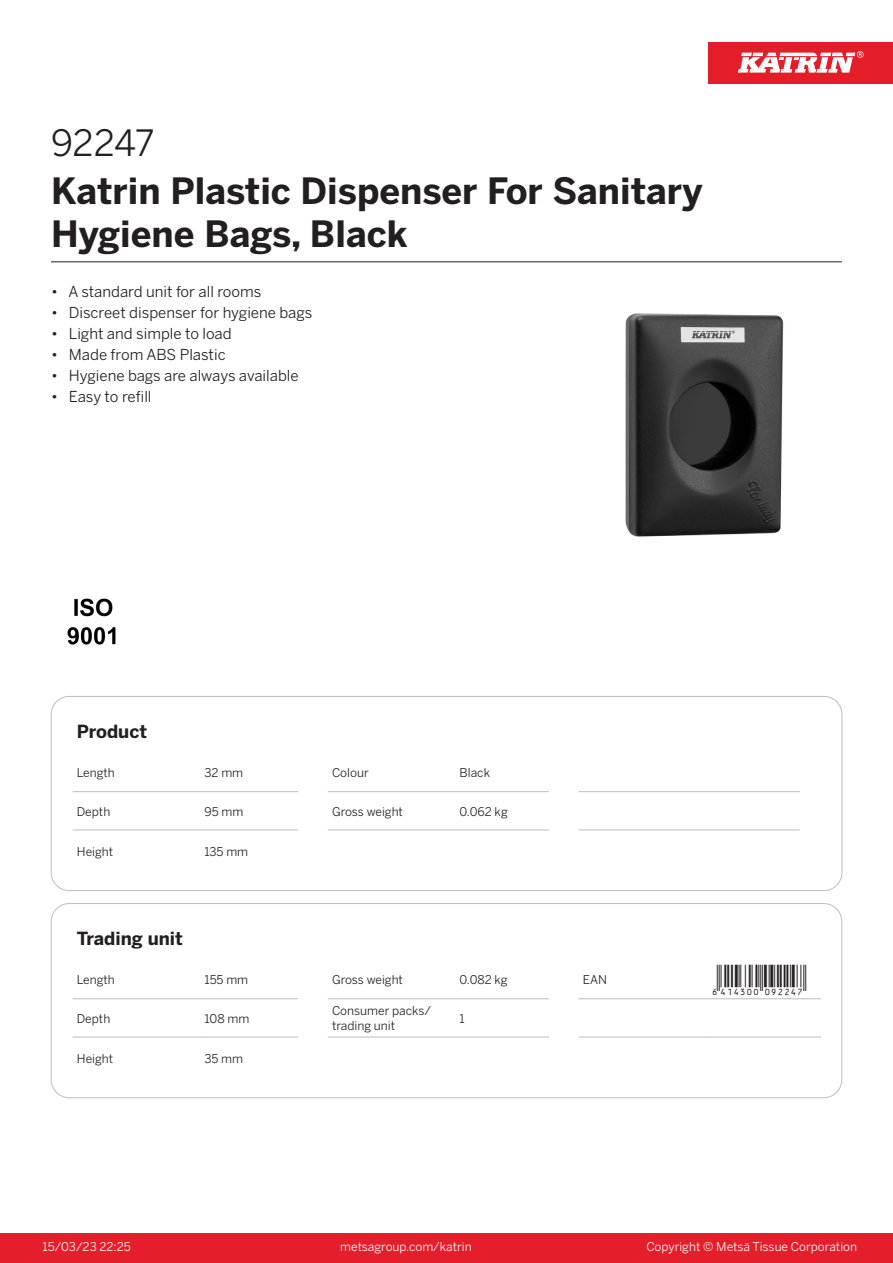
<style>
.page{position:relative;width:893px;height:1263px;background:#fff}
.page>*{position:absolute;margin:0;border:0;box-sizing:border-box;transform-origin:0 0}
.Product_Name{font:700 36px/43.2px "Benton Sans";color:#231f20}
.External_material_co{font:36px "Benton Sans";letter-spacing:-.015em;color:#231f20}
.T_EAN{font:30px "Viisas EAN Matala";color:#231f20}
.T_TableHeader{font:700 18px "Benton Sans";color:#231f20}
.MarketingBullets{font:15px "Benton Sans";color:#231f20}
.T_TableBody{font:12px/14.4px "Benton Sans";color:#231f20}
.t1{font:12px "Benton Sans";color:#fff}
</style>
<div class="page">
<div style="left:0;top:1233px;width:893px;height:30px;background:#e41e2b"></div>
<div style="left:708px;top:43px;width:185px;height:41px;background:#e31e28"></div>
<svg style="left:738px;top:51px;width:126px;height:22px"></svg>
<hr style="left:73px;top:791px;width:127px;height:1px;background:#bcbdc0">
<hr style="left:200px;top:791px;width:98px;height:1px;background:#bcbdc0">
<hr style="left:328px;top:791px;width:127px;height:1px;background:#bcbdc0">
<hr style="left:455px;top:791px;width:94px;height:1px;background:#bcbdc0">
<hr style="left:579px;top:791px;width:127px;height:1px;background:#bcbdc0">
<hr style="left:706px;top:791px;width:94px;height:1px;background:#bcbdc0">
<hr style="left:73px;top:830px;width:127px;height:1px;background:#bcbdc0">
<hr style="left:200px;top:830px;width:98px;height:1px;background:#bcbdc0">
<hr style="left:328px;top:830px;width:127px;height:1px;background:#bcbdc0">
<hr style="left:455px;top:830px;width:94px;height:1px;background:#bcbdc0">
<hr style="left:579px;top:830px;width:127px;height:1px;background:#bcbdc0">
<hr style="left:706px;top:830px;width:94px;height:1px;background:#bcbdc0">
<div style="left:51px;top:696px;width:791px;height:195px;border:1px solid #bcbdc0;border-radius:18px"></div>
<hr style="left:73px;top:998px;width:127px;height:1px;background:#bcbdc0">
<hr style="left:200px;top:998px;width:98px;height:1px;background:#bcbdc0">
<hr style="left:328px;top:998px;width:127px;height:1px;background:#bcbdc0">
<hr style="left:455px;top:998px;width:94px;height:1px;background:#bcbdc0">
<hr style="left:579px;top:998px;width:127px;height:1px;background:#bcbdc0">
<hr style="left:706px;top:998px;width:115px;height:1px;background:#bcbdc0">
<hr style="left:73px;top:1037px;width:127px;height:1px;background:#bcbdc0">
<hr style="left:200px;top:1037px;width:98px;height:1px;background:#bcbdc0">
<hr style="left:328px;top:1037px;width:127px;height:1px;background:#bcbdc0">
<hr style="left:455px;top:1037px;width:94px;height:1px;background:#bcbdc0">
<hr style="left:579px;top:1037px;width:127px;height:1px;background:#bcbdc0">
<hr style="left:706px;top:1037px;width:115px;height:1px;background:#bcbdc0">
<div style="left:51px;top:903px;width:791px;height:195px;border:1px solid #bcbdc0;border-radius:18px"></div>
<img style="left:625px;top:313px;width:159px;height:224px">
<img style="left:67px;top:598px;width:49px;height:47px">
<hr style="left:51px;top:261px;width:791px;height:1px;background:#231f20">
<p class="External_material_co" style="left:51px;top:121px;width:105px">92247</p>
<p class="Product_Name" style="left:51px;top:170px;width:653px">Katrin Plastic Dispenser For Sanitary<br>Hygiene Bags, Black</p>
<p class="MarketingBullets" style="left:51px;top:282px;width:212px">• A standard unit for all rooms</p>
<p class="MarketingBullets" style="left:51px;top:303px;width:263px">• Discreet dispenser for hygiene bags</p>
<p class="MarketingBullets" style="left:51px;top:324px;width:182px">• Light and simple to load</p>
<p class="MarketingBullets" style="left:51px;top:345px;width:176px">• Made from ABS Plastic</p>
<p class="MarketingBullets" style="left:51px;top:366px;width:249px">• Hygiene bags are always available</p>
<p class="MarketingBullets" style="left:51px;top:387px;width:102px">• Easy to refill</p>
<p class="T_TableHeader" style="left:77px;top:720px;width:72px">Product</p>
<p class="T_TableBody" style="left:77px;top:766px;width:39px">Length</p>
<p class="T_TableBody" style="left:204px;top:766px;width:40px">32 mm</p>
<p class="T_TableBody" style="left:332px;top:766px;width:38px">Colour</p>
<p class="T_TableBody" style="left:460px;top:766px;width:32px">Black</p>
<p class="T_TableBody" style="left:77px;top:804px;width:35px">Depth</p>
<p class="T_TableBody" style="left:204px;top:804px;width:40px">95 mm</p>
<p class="T_TableBody" style="left:332px;top:804px;width:72px">Gross weight</p>
<p class="T_TableBody" style="left:460px;top:804px;width:50px">0.062 kg</p>
<p class="T_TableBody" style="left:77px;top:844px;width:38px">Height</p>
<p class="T_TableBody" style="left:204px;top:844px;width:45px">135 mm</p>
<p class="T_TableHeader" style="left:77px;top:927px;width:108px">Trading unit</p>
<p class="T_TableBody" style="left:77px;top:973px;width:39px">Length</p>
<p class="T_TableBody" style="left:204px;top:973px;width:45px">155 mm</p>
<p class="T_TableBody" style="left:332px;top:973px;width:72px">Gross weight</p>
<p class="T_TableBody" style="left:460px;top:973px;width:50px">0.082 kg</p>
<p class="T_TableBody" style="left:583px;top:973px;width:26px">EAN</p>
<p class="T_EAN" style="left:710px;top:964px;width:97px">*6414300092247*</p>
<p class="T_TableBody" style="left:77px;top:1011px;width:35px">Depth</p>
<p class="T_TableBody" style="left:204px;top:1011px;width:46px">108 mm</p>
<p class="T_TableBody" style="left:332px;top:1004px;width:100px">Consumer packs/ trading unit</p>
<p class="T_TableBody" style="left:460px;top:1011px;width:7px">1</p>
<p class="T_TableBody" style="left:77px;top:1051px;width:38px">Height</p>
<p class="T_TableBody" style="left:204px;top:1051px;width:40px">35 mm</p>
<p class="t1" style="left:43px;top:1239px;width:90px">15/03/23 22:25</p>
<p class="t1" style="left:340px;top:1239px;width:133px">metsagroup.com/katrin</p>
<p class="t1" style="left:646px;top:1239px;width:212px">Copyright © Metsä Tissue Corporation</p>
</div>
